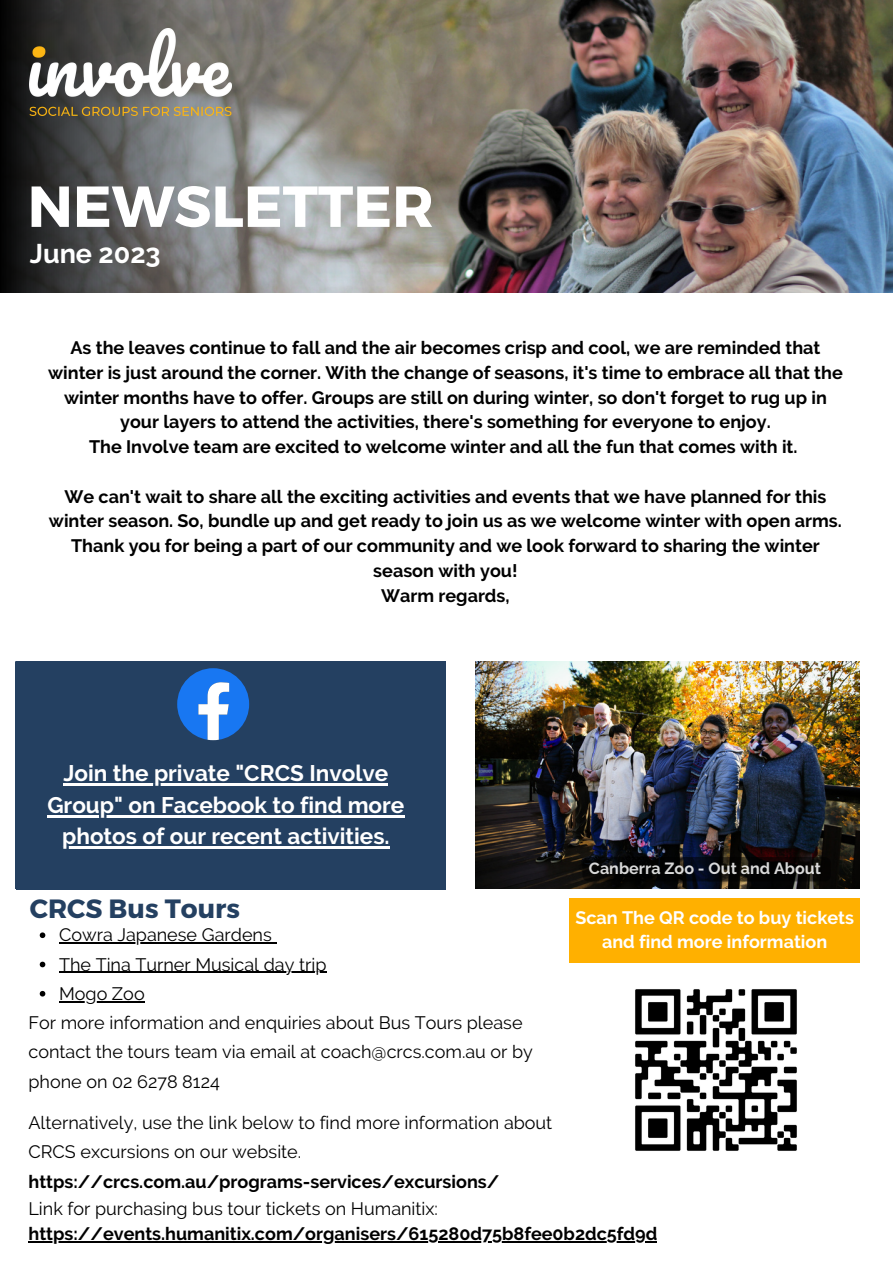
<style>
.page{position:relative;width:893px;height:1264px;background:#fff}
.page>*{position:absolute;margin:0;border:0;box-sizing:border-box;transform-origin:0 0}
.t1{font:700 57.75px "Montserrat";color:#fff}
.t2{font:700 27px "Raleway";color:#fff}
.t3{font:700 26.4px "Montserrat";color:#244061}
.t4{font:700 22.5px/31.5px "Raleway";color:#fff;text-align:center}
.t5{font:700 18px/24.8px "Raleway";color:#000;text-align:center}
.t6{font:18px/29.2px "Raleway";color:#000}
.t7{font:700 18px/24.8px "Raleway";color:#fff;text-align:center}
.t8{font:700 16.05px "Raleway";color:#fff}
</style>
<div class="page">
<img style="left:422px;top:0;width:470px;height:292px">
<svg style="left:0;top:0;width:422px;height:292px;background:#74736f"></svg>
<img style="left:30px;top:29px;width:201px;height:86px">
<div style="left:16px;top:661px;width:429px;height:227px;background:#244061"></div>
<svg style="left:177px;top:668px;width:72px;height:72px"></svg>
<img style="left:635px;top:989px;width:162px;height:162px">
<div style="left:569px;top:897px;width:290px;height:65px;background:#ffb000"></div>
<img style="left:475px;top:661px;width:384px;height:227px">
<hr style="left:63px;top:783px;width:325px;height:2px;background:#fff">
<hr style="left:47px;top:815px;width:357px;height:2px;background:#fff">
<hr style="left:62px;top:846px;width:327px;height:2px;background:#fff">
<svg style="left:40px;top:932px;width:5px;height:6px"></svg>
<hr style="left:59px;top:942px;width:213px;height:1px;background:#000">
<svg style="left:40px;top:961px;width:5px;height:6px"></svg>
<hr style="left:59px;top:971px;width:267px;height:1px;background:#000">
<svg style="left:40px;top:990px;width:5px;height:6px"></svg>
<hr style="left:59px;top:1001px;width:86px;height:1px;background:#000">
<hr style="left:28px;top:1240px;width:629px;height:1px;background:#000">
<div style="left:582px;top:857px;width:248px;height:24px;background:#000;border-radius:6px;opacity:.56"></div>
<p class="t1" style="left:28px;top:169px;width:408px">NEWSLETTER</p>
<p class="t2" style="left:30px;top:238px;width:132px">June 2023</p>
<p class="t5" style="left:48px;top:335px;width:796px">As the leaves continue to fall and the air becomes crisp and cool, we are reminded that winter is just around the corner. With the change of seasons, it's time to embrace all that the winter months have to offer. Groups are still on during winter, so don't forget to rug up in your layers to attend the activities, there's something for everyone to enjoy.</p>
<p class="t5" style="left:89px;top:434px;width:710px">The Involve team are excited to welcome winter and all the fun that comes with it.</p>
<p class="t5" style="left:49px;top:484px;width:794px">We can't wait to share all the exciting activities and events that we have planned for this winter season. So, bundle up and get ready to join us as we welcome winter with open arms.</p>
<p class="t5" style="left:71px;top:533px;width:750px">Thank you for being a part of our community and we look forward to sharing the winter season with you!</p>
<p class="t5" style="left:381px;top:582px;width:130px">Warm regards,</p>
<p class="t4" style="left:47px;top:757px;width:358px">Join the private "CRCS Involve<br>Group" on Facebook to find more photos of our recent activities.</p>
<p class="t8" style="left:589px;top:858px;width:233px">Canberra Zoo - Out and About</p>
<p class="t3" style="left:30px;top:891px;width:212px">CRCS Bus Tours</p>
<p class="t6" style="left:59px;top:920px;width:214px">Cowra Japanese Gardens</p>
<p class="t6" style="left:59px;top:949px;width:269px">The Tina Turner Musical day trip</p>
<p class="t6" style="left:59px;top:978px;width:87px">Mogo Zoo</p>
<p class="t6" style="left:28px;top:1008px;width:506px">For more information and enquiries about Bus Tours please contact the tours team via email at coach@crcs.com.au or by phone on 02 6278 8124</p>
<p class="t6" style="left:28px;top:1108px;width:525px">Alternatively, use the link below to find more information about<br>CRCS excursions on our website.</p>
<p class="t5" style="left:28px;top:1168px;width:472px">https://crcs.com.au/programs-services/excursions/</p>
<p class="t6" style="left:28px;top:1194px;width:411px">Link for purchasing bus tour tickets on Humanitix:</p>
<p class="t5" style="left:28px;top:1220px;width:630px">https://events.humanitix.com/organisers/615280d75b8fee0b2dc5fd9d</p>
<p class="t7" style="left:575px;top:904px;width:280px">Scan The QR code to buy tickets and find more information</p>
</div>
